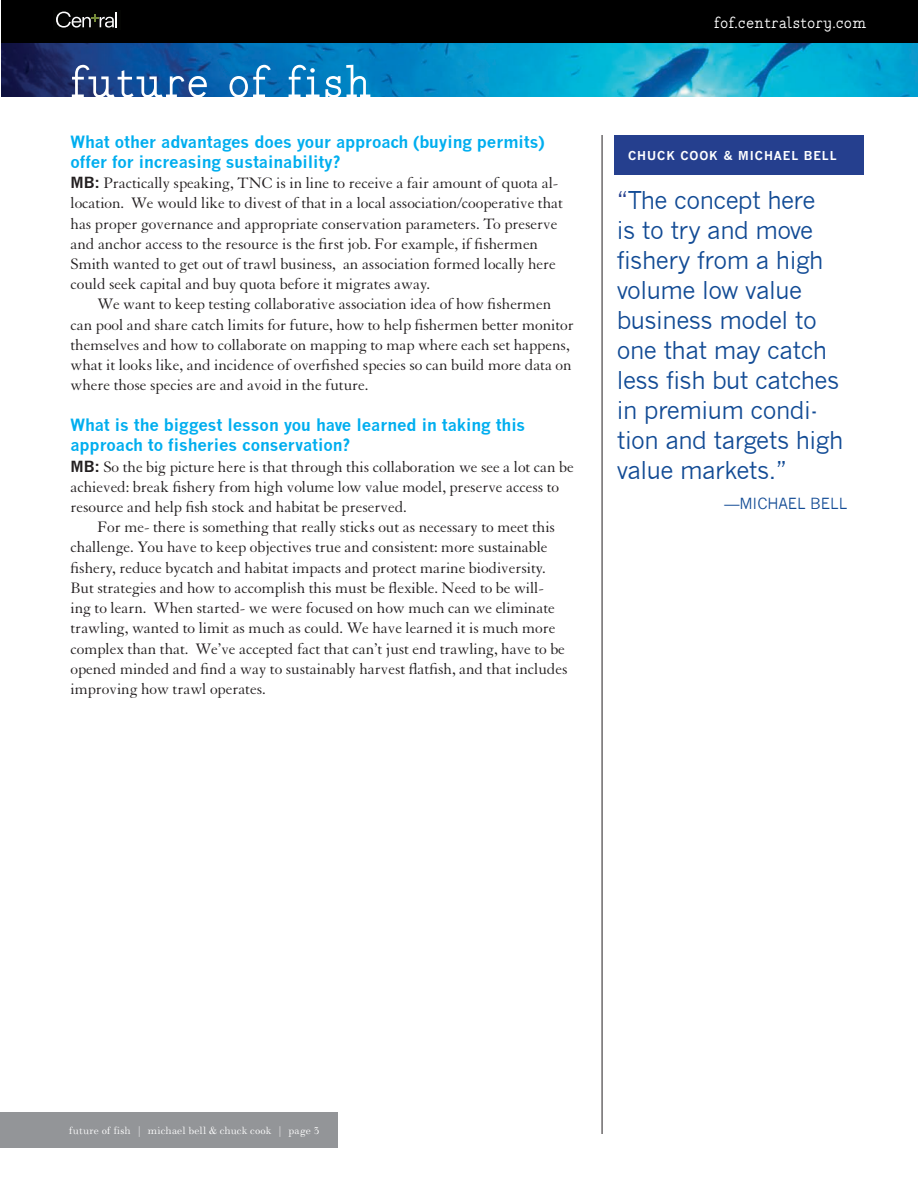
<style>
.page{position:relative;width:918px;height:1188px;background:#fff}
.page>*{position:absolute;margin:0;border:0;box-sizing:border-box;transform-origin:0 0}
.t1{font:51px "Generell TW";color:#fff}
.t2{font:24px/30px "News Gothic";letter-spacing:-.02em;color:#124b95}
.t3{font:18px "Generell TW";color:#fff}
.t4{font:16.5px/20.2px "Granjon LT Std";letter-spacing:-.005em;color:#231f20}
.t5{font:700 16.5px/20.2px "News Gothic";letter-spacing:-.005em;color:#00aeef}
.t6{font:15px "News Gothic";letter-spacing:-.005em;color:#124b95}
.t7{font:12.15px "Walbaum";letter-spacing:.015em;color:#fff}
.t8{font:700 12px "News Gothic";letter-spacing:.075em;color:#fff}
.s1{font-family:"News Gothic";font-weight:700;font-size:15px}
.s2{color:#25408f}
</style>
<div class="page">
<div style="left:2px;top:0;width:916px;height:45px;background:#000"></div>
<img style="left:2px;top:44px;width:916px;height:52px">
<div style="left:54px;top:10px;width:66px;height:19px;background:#040503"></div>
<svg style="left:56px;top:12px;width:61px;height:16px"></svg>
<div style="left:0;top:1113px;width:338px;height:35px;background:#939598"></div>
<hr style="left:602px;top:135px;width:1px;height:999px;background:#231f20">
<div style="left:615px;top:136px;width:249px;height:39px;background:#253f8e"></div>
<p class="t1" style="left:69px;top:54px;width:305px">future of fish</p>
<p class="t5" style="left:71px;top:131px;width:475px">What other advantages does your approach (buying permits) offer for increasing sustainability?</p>
<p class="t4" style="left:71px;top:173px;width:494px"><span class="s1">MB:</span> Practically speaking, TNC is in line to receive a fair amount of quota al&shy;location. We would like to divest of that in a local association/cooperative that has proper governance and appropriate conservation parameters. To preserve and anchor access to the resource is the first job. For example, if fishermen Smith wanted to get out of trawl business, an association formed locally here could seek capital and buy quota before it migrates away.</p>
<p class="t4" style="left:71px;top:295px;width:505px;text-indent:27px">We want to keep testing collaborative association idea of how fishermen can pool and share catch limits for future, how to help fishermen better monitor themselves and how to collaborate on mapping to map where each set happens, what it looks like, and incidence of overfished species so can build more data on where those species are and avoid in the future.</p>
<p class="t5" style="left:71px;top:415px;width:456px">What is the biggest lesson you have learned in taking this approach to fisheries conservation?</p>
<p class="t4" style="left:71px;top:457px;width:505px"><span class="s1">MB:</span> So the big picture here is that through this collaboration we see a lot can be achieved: break fishery from high volume low value model, preserve access to resource and help fish stock and habitat be preserved.</p>
<p class="t4" style="left:71px;top:517px;width:499px;text-indent:27px">For me- there is something that really sticks out as necessary to meet this challenge. You have to keep objectives true and consistent: more sustainable fishery, reduce bycatch and habitat impacts and protect marine biodiversity.<br>But strategies and how to accomplish this must be flexible. Need to be will&shy;ing to learn. When started- we were focused on how much can we eliminate trawling, wanted to limit as much as could. We have learned it is much more complex than that. We’ve accepted fact that can’t just end trawling, have to be opened minded and find a way to sustainably harvest flatfish, and that includes improving how trawl operates.</p>
<p class="t3" style="left:714px;top:12px;width:154px">fof.centralstory.com</p>
<p class="t8" style="left:628px;top:148px;width:210px">ch uck cook &amp; m ichael bell</p>
<p class="t2" style="left:617px;top:186px;width:228px"><span class="s2">“</span>The concept here<br>is to try and move fishery from a high volume low value business model to one that may catch less fish but catches in premium condi&shy;tion and targets high value markets.”</p>
<p class="t6" style="left:724px;top:495px;width:124px">—Mi chael Bell</p>
<p class="t7" style="left:69px;top:1124px;width:252px">future of fish | michael bell &amp; chuck cook | page 3</p>
</div>
